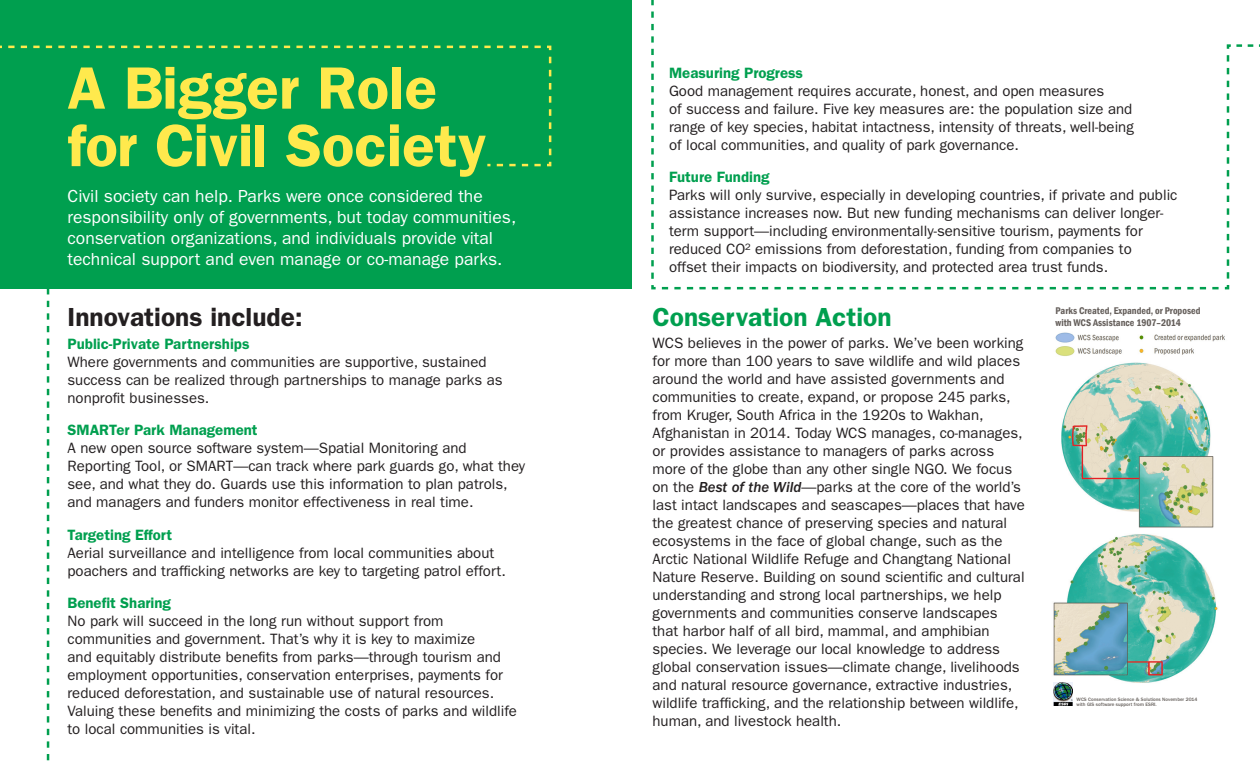
<style>
.page{position:relative;width:1260px;height:765px;background:#fff}
.page>*{position:absolute;margin:0;border:0;box-sizing:border-box;transform-origin:0 0}
.t1{font:600 60px "ITC Franklin Gothic Std";color:#ffe94d}
.t2{font:600 26.25px "ITC Franklin Gothic Std";color:#231f20}
.t3{font:600 26.25px "ITC Franklin Gothic Std";color:#009f4f}
.t4{font:17.5px/21px "ITC Franklin Gothic Std";color:#fff}
.t5{font:15px/18px "ITC Franklin Gothic Std";color:#231f20}
.t6{font:600 15px "ITC Franklin Gothic Std";color:#009f4f}
.t7{font:600 condensed 10px "Franklin Gothic";color:#655f5b}
.t8{font:500 5px/5px "ITC Franklin Gothic Std";color:#655f5b}
.s1{font-family:"ITC Franklin Gothic Std Med It"}
</style>
<div class="page">
<div style="left:0;top:0;width:632px;height:288px;background:#009f4f"></div>
<svg style="left:47px;top:288px;width:2px;height:473px"></svg>
<svg style="left:651px;top:0;width:609px;height:290px"></svg>
<svg style="left:0;top:45px;width:552px;height:122px"></svg>
<img style="left:1061px;top:362px;width:153px;height:166px">
<img style="left:1053px;top:534px;width:165px;height:166px">
<img style="left:1053px;top:682px;width:19px;height:24px">
<img style="left:1055px;top:332px;width:170px;height:24px">
<p class="t1" style="left:68px;top:53px;width:371px">A Bigger Role</p>
<p class="t1" style="left:68px;top:110px;width:420px">for Civil Society</p>
<p class="t4" style="left:68px;top:186px;width:450px">Civil society can help. Parks were once considered the responsibility only of governments, but today communities, conservation organizations, and individuals provide vital technical support and even manage or co-manage parks.</p>
<p class="t2" style="left:68px;top:302px;width:237px">Innovations include:</p>
<p class="t6" style="left:68px;top:335px;width:184px">Public-Private Partnerships</p>
<p class="t5" style="left:68px;top:353px;width:437px">Where governments and communities are supportive, sustained success can be realized through partnerships to manage parks as nonprofit businesses.</p>
<p class="t6" style="left:68px;top:421px;width:192px">SMARTer Park Management</p>
<p class="t5" style="left:68px;top:439px;width:459px">A new open source software system—Spatial Monitoring and Reporting Tool, or SMART—can track where park guards go, what they see, and what they do. Guards use this information to plan patrols, and managers and funders monitor effectiveness in real time.</p>
<p class="t6" style="left:68px;top:526px;width:106px">Targeting Effort</p>
<p class="t5" style="left:68px;top:544px;width:440px">Aerial surveillance and intelligence from local communities about poachers and trafficking networks are key to targeting patrol effort.</p>
<p class="t6" style="left:68px;top:594px;width:105px">Benefit Sharing</p>
<p class="t5" style="left:68px;top:612px;width:451px">No park will succeed in the long run without support from communities and government. That’s why it is key to maximize<br>and equitably distribute benefits from parks—through tourism and employment opportunities, conservation enterprises, payments for reduced deforestation, and sustainable use of natural resources.<br>Valuing these benefits and minimizing the costs of parks and wildlife to local communities is vital.</p>
<p class="t6" style="left:669px;top:64px;width:136px">Measuring Progress</p>
<p class="t5" style="left:669px;top:82px;width:466px">Good management requires accurate, honest, and open measures<br>of success and failure. Five key measures are: the population size and range of key species, habitat intactness, intensity of threats, well-being of local communities, and quality of park governance.</p>
<p class="t6" style="left:669px;top:168px;width:102px">Future Funding</p>
<p class="t5" style="left:669px;top:186px;width:510px">Parks will only survive, especially in developing countries, if private and public assistance increases now. But new funding mechanisms can deliver longer&shy;term support—including environmentally-sensitive tourism, payments for reduced CO² emissions from deforestation, funding from companies to<br>offset their impacts on biodiversity, and protected area trust funds.</p>
<p class="t3" style="left:652px;top:301px;width:241px">Conservation Action</p>
<p class="t5" style="left:652px;top:334px;width:374px">WCS believes in the power of parks. We’ve been working for more than 100 years to save wildlife and wild places around the world and have assisted governments and communities to create, expand, or propose 245 parks, from Kruger, South Africa in the 1920s to Wakhan, Afghanistan in 2014. Today WCS manages, co-manages, or provides assistance to managers of parks across more of the globe than any other single NGO. We focus on the <span class="s1">Best of the Wild</span>—parks at the core of the world’s last intact landscapes and seascapes—places that have the greatest chance of preserving species and natural ecosystems in the face of global change, such as the Arctic National Wildlife Refuge and Changtang National Nature Reserve. Building on sound scientific and cultural understanding and strong local partnerships, we help governments and communities conserve landscapes that harbor half of all bird, mammal, and amphibian species. We leverage our local knowledge to address global conservation issues—climate change, livelihoods and natural resource governance, extractive industries, wildlife trafficking, and the relationship between wildlife, human, and livestock health.</p>
<p class="t7" style="left:1056px;top:304px;width:146px">Parks Created, Expanded, or Proposed</p>
<p class="t7" style="left:1056px;top:316px;width:127px">with WCS Assistance 1907–2014</p>
<p class="t8" style="left:1077px;top:697px;width:122px">WCS Conservation Science &amp; Solutions November 2014 with GIS software support from ESRI.</p>
</div>
